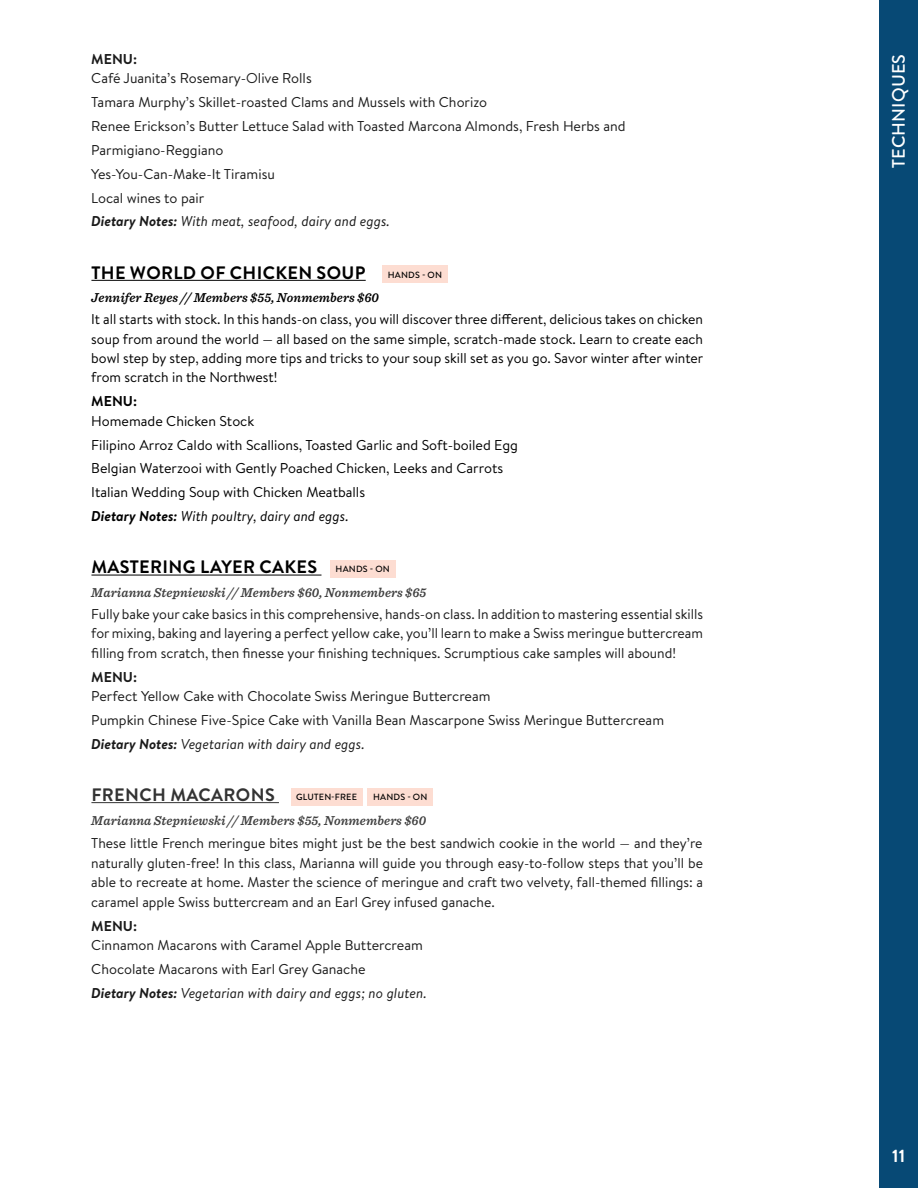
<style>
.page{position:relative;width:918px;height:1188px;background:#fff}
.page>*{position:absolute;margin:0;border:0;box-sizing:border-box;transform-origin:0 0}
.t1{font:700 18px "Brandon Grotesque";letter-spacing:.02em;color:#000}
.t2{font:700 18px "Brandon Grotesque";letter-spacing:.02em;color:#333}
.t3{font:500 18px "Brandon Grotesque";letter-spacing:.005em;color:#fff}
.t4{font:700 18px "Brandon Grotesque";color:#fff}
.t5{font:14.25px/23.9px "Brandon Text";color:#1a1a1a}
.t6{font:14.25px/23.9px "Brandon Text";color:#000;text-align:justify}
.t7{font:700 14.25px "Brandon Text";color:#1a1a1a}
.t8{font:700 14.25px "Brandon Text";color:#000}
.t9{font:italic 600 13.5px "Sentinel";letter-spacing:.01em;color:#404040;scale:.95 1}
.t10{font:italic 600 13.5px "Sentinel";letter-spacing:.01em;color:#000;scale:.95 1}
.t11{font:500 9px "Brandon Grotesque";letter-spacing:.02em;color:#000}
.s1{font-weight:700;font-style:italic}
.s2{font-style:italic}
.s3{font-weight:500;font-size:9px}
.s4{font-weight:500;font-size:9px;color:#000}
</style>
<div class="page">
<div style="left:879px;top:0;width:39px;height:1188px;background:#074975"></div>
<hr style="left:91px;top:280px;width:275px;height:1px;background:#000">
<hr style="left:91px;top:575px;width:230px;height:1px;background:#000">
<hr style="left:91px;top:802px;width:188px;height:1px;background:#333">
<div style="left:382px;top:266px;width:66px;height:17px;background:#fdddd2"></div>
<div style="left:330px;top:561px;width:65px;height:17px;background:#fdddd2"></div>
<div style="left:291px;top:788px;width:72px;height:17px;background:#fdddd2"></div>
<div style="left:368px;top:788px;width:65px;height:17px;background:#fdddd2"></div>
<p class="t7" style="left:91px;top:49px;width:47px">MENU:</p>
<p class="t5" style="left:91px;top:66px;width:536px">Café Juanita’s Rosemary-Olive Rolls<br>Tamara Murphy’s Skillet-roasted Clams and Mussels with Chorizo<br>Renee Erickson’s Butter Lettuce Salad with Toasted Marcona Almonds, Fresh Herbs and Parmigiano-Reggiano<br>Yes-You-Can-Make-It Tiramisu<br>Local wines to pair<br><span class="s1">Dietary Notes:</span> <span class="s2">With meat, seafood, dairy and eggs.</span></p>
<p class="t1" style="left:91px;top:260px;width:352px">THE WORLD OF CHICKEN SOUP <span class="s3">HANDS - ON</span></p>
<p class="t10" style="left:91px;top:287px;width:304px">Jennifer Reyes // Members $55, Nonmembers $60</p>
<p class="t6" style="left:91px;top:309px;width:614px;line-height:19.5px">It all starts with stock. In this hands-on class, you will discover three different, delicious takes on chicken soup from around the world — all based on the same simple, scratch-made stock. Learn to create each bowl step by step, adding more tips and tricks to your soup skill set as you go. Savor winter after winter from scratch in the Northwest!</p>
<p class="t8" style="left:91px;top:391px;width:47px">MENU:</p>
<p class="t6" style="left:91px;top:408px;width:428px;text-align:left">Homemade Chicken Stock<br>Filipino Arroz Caldo with Scallions, Toasted Garlic and Soft-boiled Egg Belgian Waterzooi with Gently Poached Chicken, Leeks and Carrots Italian Wedding Soup with Chicken Meatballs<br><span class="s1">Dietary Notes:</span> <span class="s2">With poultry, dairy and eggs.</span></p>
<p class="t1" style="left:91px;top:554px;width:300px">MASTERING LAYER CAKES <span class="s3">HANDS - ON</span></p>
<p class="t9" style="left:91px;top:582px;width:354px">Marianna Stepniewski // Members $60, Nonmembers $65</p>
<p class="t5" style="left:91px;top:604px;width:613px;line-height:19.5px;text-align:justify">Fully bake your cake basics in this comprehensive, hands-on class. In addition to mastering essential skills for mixing, baking and layering a perfect yellow cake, you’ll learn to make a Swiss meringue buttercream filling from scratch, then finesse your finishing techniques. Scrumptious cake samples will abound!</p>
<p class="t7" style="left:91px;top:667px;width:47px">MENU:</p>
<p class="t5" style="left:91px;top:684px;width:574px">Perfect Yellow Cake with Chocolate Swiss Meringue Buttercream<br>Pumpkin Chinese Five-Spice Cake with Vanilla Bean Mascarpone Swiss Meringue Buttercream<br><span class="s1">Dietary Notes:</span> <span class="s2">Vegetarian with dairy and eggs.</span></p>
<p class="t2" style="left:91px;top:782px;width:267px">FRENCH MACARONS <span class="s4">GLUTEN-FREE</span></p>
<p class="t11" style="left:373px;top:791px;width:56px">HANDS - ON</p>
<p class="t9" style="left:91px;top:810px;width:354px">Marianna Stepniewski // Members $55, Nonmembers $60</p>
<p class="t5" style="left:91px;top:833px;width:613px;line-height:19.5px;text-align:justify">These little French meringue bites might just be the best sandwich cookie in the world — and they’re naturally gluten-free! In this class, Marianna will guide you through easy-to-follow steps that you’ll be able to recreate at home. Master the science of meringue and craft two velvety, fall-themed fillings: a caramel apple Swiss buttercream and an Earl Grey infused ganache.</p>
<p class="t7" style="left:91px;top:916px;width:47px">MENU:</p>
<p class="t5" style="left:91px;top:933px;width:337px">Cinnamon Macarons with Caramel Apple Buttercream<br>Chocolate Macarons with Earl Grey Ganache<br><span class="s1">Dietary Notes:</span> <span class="s2">Vegetarian with dairy and eggs; no gluten.</span></p>
<p class="t3" style="left:886px;top:168px;width:115px;rotate:-90deg">TECHNIQUES</p>
<p class="t4" style="left:892px;top:1143px;width:14px">11</p>
</div>
